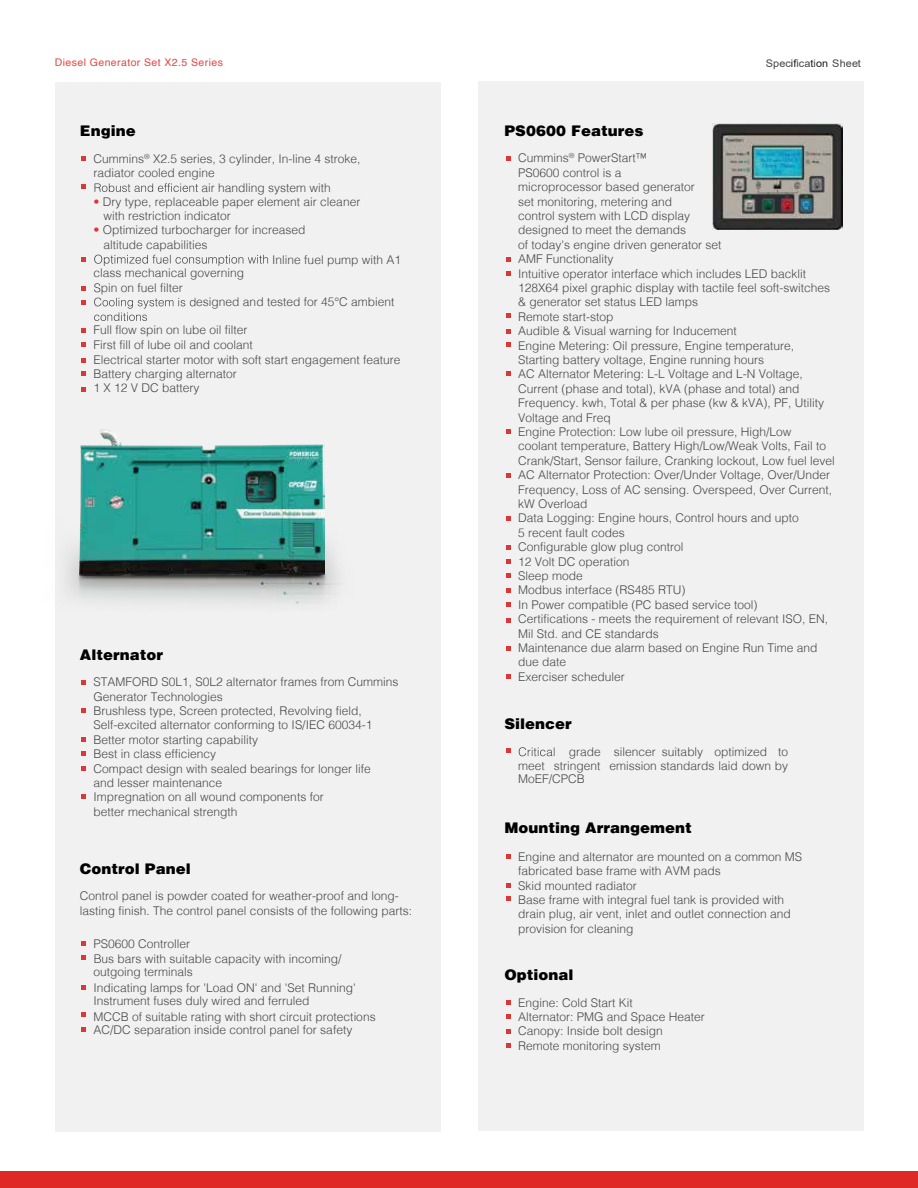
<style>
.page{position:relative;width:918px;height:1188px;background:#fff}
.page>*{position:absolute;margin:0;border:0;box-sizing:border-box;transform-origin:0 0}
.t1{font:900 15px "Helvetica";color:#000}
.t2{font:300 12px/14.4px "Helvetica";color:#474748}
.t3{font:10.5px "Helvetica";letter-spacing:.04em;color:#e14645}
.t4{font:10.5px "Arial";letter-spacing:.005em;color:#424343;scale:1.04 1}
.s1{color:#1a1c1c}
.s2{color:#db3738}
</style>
<div class="page">
<div style="left:0;top:1172px;width:918px;height:16px;background:#df2927"></div>
<div style="left:478px;top:81px;width:386px;height:1050px;background:#f2f1f2"></div>
<div style="left:55px;top:83px;width:386px;height:1049px;background:#f2f1f2"></div>
<svg style="left:95px;top:183px;width:103px;height:9px"></svg>
<svg style="left:94px;top:255px;width:174px;height:11px"></svg>
<svg style="left:94px;top:283px;width:6px;height:9px"></svg>
<svg style="left:94px;top:298px;width:101px;height:23px"></svg>
<svg style="left:81px;top:156px;width:5px;height:5px"></svg>
<svg style="left:81px;top:184px;width:5px;height:5px"></svg>
<svg style="left:81px;top:328px;width:5px;height:5px"></svg>
<svg style="left:81px;top:342px;width:5px;height:5px"></svg>
<svg style="left:81px;top:358px;width:5px;height:5px"></svg>
<svg style="left:81px;top:371px;width:5px;height:5px"></svg>
<svg style="left:81px;top:387px;width:5px;height:5px"></svg>
<svg style="left:81px;top:257px;width:5px;height:5px"></svg>
<svg style="left:81px;top:300px;width:5px;height:5px"></svg>
<svg style="left:81px;top:680px;width:5px;height:5px"></svg>
<svg style="left:81px;top:708px;width:5px;height:5px"></svg>
<svg style="left:81px;top:766px;width:5px;height:5px"></svg>
<svg style="left:81px;top:794px;width:5px;height:5px"></svg>
<svg style="left:81px;top:737px;width:5px;height:5px"></svg>
<svg style="left:81px;top:751px;width:5px;height:5px"></svg>
<svg style="left:95px;top:954px;width:6px;height:9px"></svg>
<svg style="left:81px;top:941px;width:5px;height:5px"></svg>
<svg style="left:81px;top:955px;width:5px;height:5px"></svg>
<svg style="left:81px;top:985px;width:5px;height:5px"></svg>
<svg style="left:81px;top:1012px;width:5px;height:5px"></svg>
<svg style="left:81px;top:1027px;width:5px;height:5px"></svg>
<img style="left:713px;top:123px;width:129px;height:107px">
<svg style="left:506px;top:156px;width:5px;height:5px"></svg>
<svg style="left:506px;top:257px;width:5px;height:5px"></svg>
<svg style="left:506px;top:342px;width:5px;height:5px"></svg>
<svg style="left:506px;top:371px;width:5px;height:5px"></svg>
<svg style="left:506px;top:429px;width:5px;height:5px"></svg>
<svg style="left:506px;top:473px;width:5px;height:5px"></svg>
<svg style="left:506px;top:516px;width:5px;height:5px"></svg>
<svg style="left:506px;top:545px;width:5px;height:5px"></svg>
<svg style="left:506px;top:559px;width:5px;height:5px"></svg>
<svg style="left:506px;top:573px;width:5px;height:5px"></svg>
<svg style="left:506px;top:588px;width:5px;height:5px"></svg>
<svg style="left:506px;top:602px;width:5px;height:5px"></svg>
<svg style="left:506px;top:618px;width:5px;height:5px"></svg>
<svg style="left:506px;top:646px;width:5px;height:5px"></svg>
<svg style="left:506px;top:674px;width:5px;height:5px"></svg>
<svg style="left:506px;top:271px;width:5px;height:5px"></svg>
<svg style="left:506px;top:313px;width:5px;height:5px"></svg>
<svg style="left:506px;top:329px;width:5px;height:5px"></svg>
<svg style="left:519px;top:747px;width:35px;height:9px"></svg>
<svg style="left:506px;top:748px;width:5px;height:5px"></svg>
<svg style="left:506px;top:1000px;width:5px;height:5px"></svg>
<svg style="left:506px;top:1014px;width:5px;height:5px"></svg>
<svg style="left:506px;top:1029px;width:5px;height:5px"></svg>
<svg style="left:506px;top:1043px;width:5px;height:5px"></svg>
<svg style="left:506px;top:854px;width:5px;height:5px"></svg>
<svg style="left:506px;top:883px;width:5px;height:5px"></svg>
<svg style="left:506px;top:896px;width:5px;height:5px"></svg>
<img style="left:66px;top:445px;width:274px;height:161px">
<img style="left:80px;top:429px;width:244px;height:147px">
<svg style="left:81px;top:286px;width:5px;height:5px"></svg>
<p class="t3" style="left:55px;top:54px;width:170px">Diesel Generator Set X2.5 Series</p>
<p class="t4" style="left:766px;top:56px;width:93px">Spec<span class="s1">if</span>ica<span class="s1">t</span>i<span class="s1">on</span> Sheet</p>
<p class="t1" style="left:80px;top:122px;width:57px">Engine</p>
<p class="t2" style="left:94px;top:152px;width:269px;line-height:13.5px">Cummins<sup>®</sup> X2.5 series, 3 cylinder, In-line 4 stroke, radiator cooled engine</p>
<p class="t2" style="left:202px;top:180px;width:131px">air handling system with</p>
<p class="t2" style="left:104px;top:194px;width:258px;text-indent:-10px"><span class="s2">•</span> Dry type, replaceable paper element air cleaner with restriction indicator</p>
<p class="t2" style="left:94px;top:223px;width:214px"><span class="s2">•</span> Optimized turbocharger for increased</p>
<p class="t2" style="left:104px;top:237px;width:106px">altitude capabilities</p>
<p class="t2" style="left:272px;top:252px;width:130px">Inline fuel pump with A1</p>
<p class="t2" style="left:94px;top:265px;width:152px">class mechanical governing</p>
<p class="t2" style="left:101px;top:281px;width:84px">pin on fuel filter</p>
<p class="t2" style="left:196px;top:295px;width:200px">esigned and tested for 45°C ambient</p>
<p class="t2" style="left:94px;top:323px;width:308px;line-height:14.9px">Full flow spin on lube oil filter<br>First fill of lube oil and coolant<br>Electrical starter motor with soft start engagement feature</p>
<p class="t2" style="left:94px;top:366px;width:145px">Battery charging alternator<br>1 X 12 V DC battery</p>
<p class="t1" style="left:80px;top:646px;width:85px">Alternator</p>
<p class="t2" style="left:94px;top:675px;width:306px">STAMFORD S0L1, S0L2 alternator frames from Cummins Generator Technologies<br>Brushless type, Screen protected, Revolving field, Self-excited alternator conforming to IS/IEC 60034-1<br>Better motor starting capability<br>Best in class efficiency<br>Compact design with sealed bearings for longer life<br>and lesser maintenance<br>Impregnation on all wound components for<br>better mechanical strength</p>
<p class="t1" style="left:80px;top:860px;width:112px">Control Panel</p>
<p class="t2" style="left:80px;top:889px;width:334px">Control panel is powder coated for weather-proof and long&shy;lasting finish. The control panel consists of the following parts:</p>
<p class="t2" style="left:102px;top:936px;width:242px;line-height:15.3px;text-indent:-8px">PS0600 Controller<br>us bars with suitable capacity with incoming/</p>
<p class="t2" style="left:94px;top:964px;width:264px;line-height:15.3px">outgoing terminals<br>Indicating lamps for 'Load ON' and 'Set Running'</p>
<p class="t2" style="left:94px;top:993px;width:284px;line-height:15.3px">Instrument fuses duly wired and ferruled<br>MCCB of suitable rating with short circuit protections</p>
<p class="t2" style="left:94px;top:1022px;width:260px">AC/DC separation inside control panel for safety</p>
<p class="t1" style="left:504px;top:122px;width:141px">PS0600 Features</p>
<p class="t2" style="left:518px;top:151px;width:318px">Cummins<sup>®</sup> PowerStart™<br>PS0600 control is a<br>microprocessor based generator<br>set monitoring, metering and<br>control system with LCD display<br>designed to meet the demands<br>of today's engine driven generator set<br>AMF Functionality<br>Intuitive operator interface which includes LED backlit 128X64 pixel graphic display with tactile feel soft-switches &amp; generator set status LED lamps<br>Remote start-stop<br>Audible &amp; Visual warning for Inducement<br>Engine Metering: Oil pressure, Engine temperature, Starting battery voltage, Engine running hours<br>AC Alternator Metering: L-L Voltage and L-N Voltage, Current (phase and total), kVA (phase and total) and Frequency. kwh, Total &amp; per phase (kw &amp; kVA), PF, Utility Voltage and Freq<br>Engine Protection: Low lube oil pressure, High/Low<br>coolant temperature, Battery High/Low/Weak Volts, Fail to Crank/Start, Sensor failure, Cranking lockout, Low fuel level AC Alternator Protection: Over/Under Voltage, Over/Under Frequency, Loss of AC sensing. Overspeed, Over Current, kW Overload<br>Data Logging: Engine hours, Control hours and upto<br>5 recent fault codes<br>Configurable glow plug control<br>12 Volt DC operation<br>Sleep mode<br>Modbus interface (RS485 RTU)<br>In Power compatible (PC based service tool)<br>Certifications - meets the requirement of relevant ISO, EN, Mil Std. and CE standards<br>Maintenance due alarm based on Engine Run Time and due date<br>Exerciser scheduler</p>
<p class="t1" style="left:504px;top:714px;width:69px">Silencer</p>
<p class="t2" style="left:518px;top:745px;width:272px;line-height:13.5px;text-align:justify;text-indent:51px">grade silencer suitably optimized to meet stringent emission standards laid down by MoEF/CPCB</p>
<p class="t1" style="left:504px;top:819px;width:189px">Mounting Arrangement</p>
<p class="t2" style="left:518px;top:849px;width:286px">Engine and alternator are mounted on a common MS fabricated base frame with AVM pads<br>Skid mounted radiator<br>Base frame with integral fuel tank is provided with drain plug, air vent, inlet and outlet connection and provision for cleaning</p>
<p class="t1" style="left:504px;top:966px;width:71px">Optional</p>
<p class="t2" style="left:518px;top:995px;width:188px">Engine: Cold Start Kit<br>Alternator: PMG and Space Heater<br>Canopy: Inside bolt design<br>Remote monitoring system</p>
</div>
